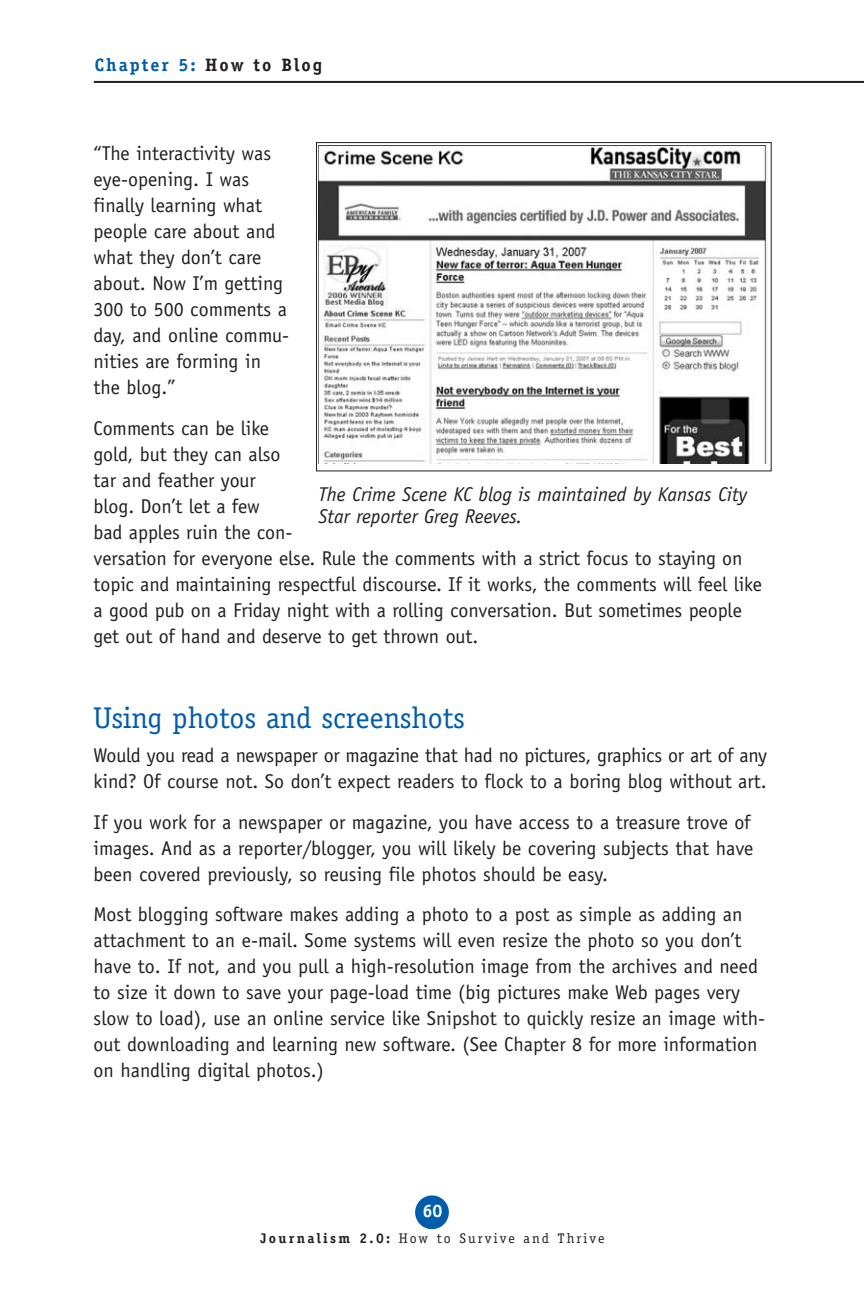
<style>
.page{position:relative;width:864px;height:1296px;background:#fff}
.page>*{position:absolute;margin:0;border:0;box-sizing:border-box;transform-origin:0 0}
.t1{font:30px "Officina Serif";color:#015dab}
.t2{font:20px/26px "Officina Sans";color:#231f20}
.t3{font:italic 20px/22px "Officina Sans";color:#231f20}
.t4{font:700 18px "Officina Serif";letter-spacing:.11em;color:#015dab}
.t5{font:700 18px "Officina Serif";color:#fff}
.t6{font:14px "Officina Serif";letter-spacing:.15em;color:#231f20}
.s1{color:#231f20}
.s2{font-weight:700}
</style>
<div class="page">
<div style="left:415px;top:1195px;width:34px;height:34px;background:#015dab;border-radius:50%"></div>
<hr style="left:94px;top:81px;width:770px;height:2px;background:#231f20">
<img style="left:318px;top:146px;width:450px;height:318px">
<div style="left:316px;top:142px;width:456px;height:329px;border:1px solid #231f20"></div>
<p class="t4" style="left:95px;top:58px;width:229px">Chapter 5: <span class="s1">How to Blog</span></p>
<p class="t2" style="left:94px;top:142px;width:197px">“The interactivity was eye-opening. I was finally learning what people care about and what they don’t care about. Now I’m getting<br>300 to 500 comments a day, and online commu&shy;nities are forming in the blog.”</p>
<p class="t2" style="left:94px;top:417px;width:670px">Comments can be like<br>gold, but they can also<br>tar and feather your<br>blog. Don’t let a few<br>bad apples ruin the con-<br>versation for everyone else. Rule the comments with a strict focus to staying on topic and maintaining respectful discourse. If it works, the comments will feel like a good pub on a Friday night with a rolling conversation. But sometimes people get out of hand and deserve to get thrown out.</p>
<p class="t3" style="left:318px;top:485px;width:430px">The Crime Scene KC blog is maintained by Kansas City<br>Star reporter Greg Reeves.</p>
<h1 class="t1" style="left:94px;top:700px;width:373px">Using photos and screenshots</h1>
<p class="t2" style="left:94px;top:744px;width:675px">Would you read a newspaper or magazine that had no pictures, graphics or art of any kind? Of course not. So don’t expect readers to flock to a boring blog without art.</p>
<p class="t2" style="left:94px;top:811px;width:661px">If you work for a newspaper or magazine, you have access to a treasure trove of images. And as a reporter/blogger, you will likely be covering subjects that have been covered previously, so reusing file photos should be easy.</p>
<p class="t2" style="left:94px;top:903px;width:673px">Most blogging software makes adding a photo to a post as simple as adding an attachment to an e-mail. Some systems will even resize the photo so you don’t have to. If not, and you pull a high-resolution image from the archives and need to size it down to save your page-load time (big pictures make Web pages very slow to load), use an online service like Snipshot to quickly resize an image with&shy;out downloading and learning new software. (See Chapter 8 for more information on handling digital photos.)</p>
<p class="t5" style="left:422px;top:1205px;width:22px">60</p>
<p class="t6" style="left:260px;top:1230px;width:346px"><span class="s2">Journalism 2.0:</span> How to Survive and Thrive</p>
</div>
